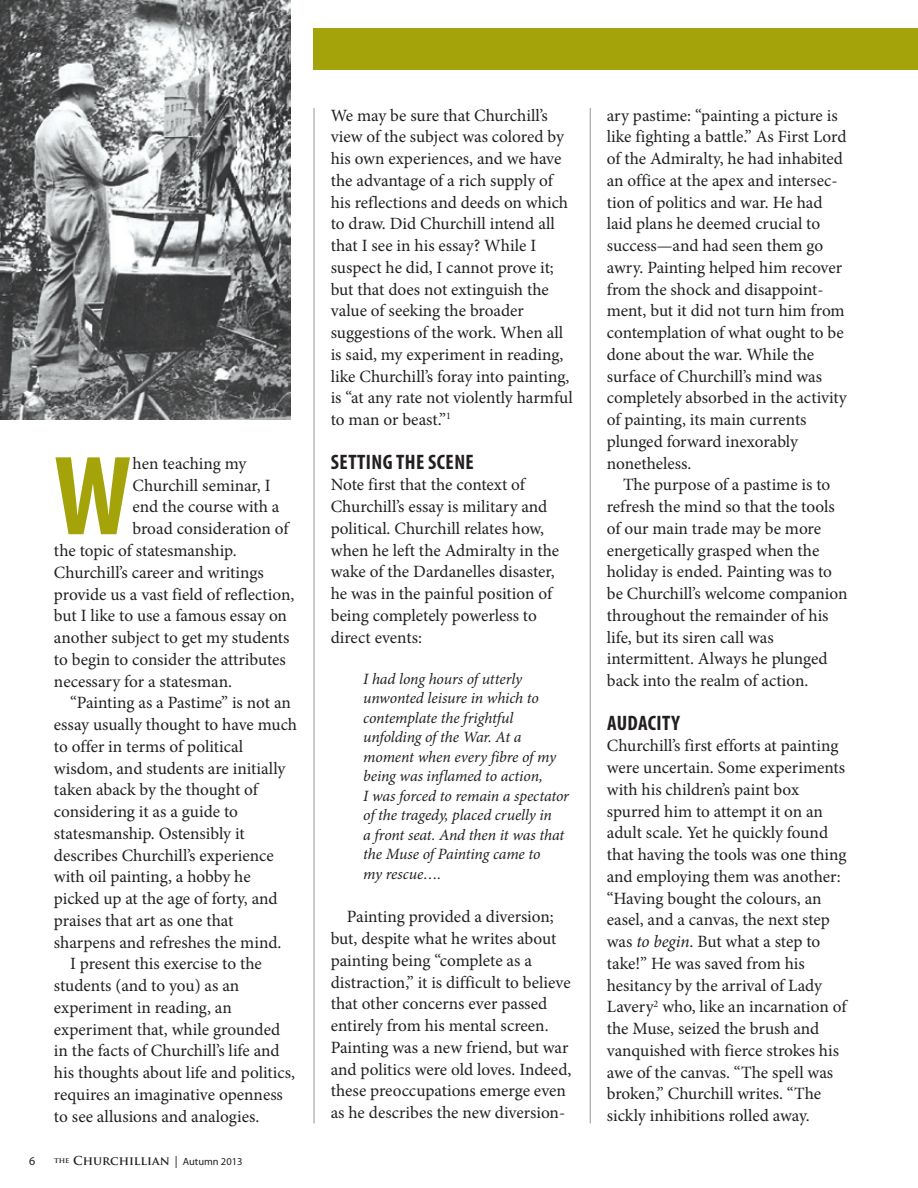
<style>
.page{position:relative;width:918px;height:1188px;background:#fff}
.page>*{position:absolute;margin:0;border:0;box-sizing:border-box;transform-origin:0 0}
.t1{font:700 condensed 114px "Myriad Pro";color:#a4a30a}
.t2{font:700 condensed 21px "Myriad Pro";letter-spacing:.02em;color:#231f20}
.t3{font:17.25px/21.8px "Minion Pro";color:#231f20}
.t4{font:italic 15.75px/19.5px "Minion Pro";letter-spacing:-.01em;color:#231f20}
.t5{font:700 12px "Trajan Pro";color:#231f20}
.t6{font:12px "Myriad Pro";color:#231f20}
.s1{font-family:"Myriad Pro";font-weight:400}
.s2{font-family:"Myriad Pro";font-weight:400;font-size:10.5px}
.s3{font-style:italic}
</style>
<div class="page">
<img style="left:0;top:0;width:290px;height:420px">
<div style="left:314px;top:28px;width:604px;height:42px;background:#a4a30a"></div>
<hr style="left:314px;top:108px;width:1px;height:1015px;background:#939598">
<hr style="left:590px;top:108px;width:1px;height:1015px;background:#939598">
<h1 class="t1" style="left:54px;top:425px;width:79px">W</h1>
<p class="t3" style="left:133px;top:453px;width:115px">hen teaching my</p>
<p class="t3" style="left:133px;top:474px;width:140px">Churchill seminar, I</p>
<p class="t3" style="left:133px;top:496px;width:148px">end the course with a</p>
<p class="t3" style="left:133px;top:518px;width:159px">broad consideration of</p>
<p class="t3" style="left:54px;top:540px;width:184px">the topic of statesmanship.</p>
<p class="t3" style="left:54px;top:561px;width:211px">Churchill’s career and writings</p>
<p class="t3" style="left:54px;top:583px;width:242px">provide us a vast field of reflection,</p>
<p class="t3" style="left:54px;top:605px;width:235px">but I like to use a famous essay on</p>
<p class="t3" style="left:54px;top:627px;width:237px">another subject to get my students</p>
<p class="t3" style="left:54px;top:648px;width:233px">to begin to consider the attributes</p>
<p class="t3" style="left:54px;top:670px;width:180px">necessary for a statesman.</p>
<p class="t3" style="left:70px;top:692px;width:222px">“Painting as a Pastime” is not an</p>
<p class="t3" style="left:54px;top:714px;width:245px">essay usually thought to have much</p>
<p class="t3" style="left:54px;top:735px;width:191px">to offer in terms of political</p>
<p class="t3" style="left:54px;top:757px;width:233px">wisdom, and students are initially</p>
<p class="t3" style="left:54px;top:779px;width:207px">taken aback by the thought of</p>
<p class="t3" style="left:54px;top:801px;width:186px">considering it as a guide to</p>
<p class="t3" style="left:54px;top:822px;width:192px">statesmanship. Ostensibly it</p>
<p class="t3" style="left:54px;top:844px;width:221px">describes Churchill’s experience</p>
<p class="t3" style="left:54px;top:866px;width:198px">with oil painting, a hobby he</p>
<p class="t3" style="left:54px;top:888px;width:225px">picked up at the age of forty, and</p>
<p class="t3" style="left:54px;top:909px;width:181px">praises that art as one that</p>
<p class="t3" style="left:54px;top:931px;width:229px">sharpens and refreshes the mind.</p>
<p class="t3" style="left:70px;top:953px;width:193px">I present this exercise to the</p>
<p class="t3" style="left:54px;top:975px;width:187px">students (and to you) as an</p>
<p class="t3" style="left:54px;top:996px;width:179px">experiment in reading, an</p>
<p class="t3" style="left:54px;top:1018px;width:228px">experiment that, while grounded</p>
<p class="t3" style="left:54px;top:1040px;width:227px">in the facts of Churchill’s life and</p>
<p class="t3" style="left:54px;top:1062px;width:243px">his thoughts about life and politics,</p>
<p class="t3" style="left:54px;top:1084px;width:230px">requires an imaginative openness</p>
<p class="t3" style="left:54px;top:1105px;width:207px">to see allusions and analogies.</p>
<p class="t6" style="left:29px;top:1154px;width:8px">6</p>
<p class="t5" style="left:54px;top:1153px;width:190px"><sup>THE</sup> CHURCHILLIAN <span class="s1">|</span> <span class="s2">Autumn 2013</span></p>
<p class="t3" style="left:331px;top:104px;width:244px">We may be sure that Churchill’s view of the subject was colored by his own experiences, and we have the advantage of a rich supply of his reflections and deeds on which to draw. Did Churchill intend all that I see in his essay? While I suspect he did, I cannot prove it; but that does not extinguish the value of seeking the broader suggestions of the work. When all is said, my experiment in reading, like Churchill’s foray into painting, is “at any rate not violently harmful to man or beast.”<sup>1</sup></p>
<p class="t2" style="left:331px;top:448px;width:143px">SETTING THE SCENE</p>
<p class="t3" style="left:331px;top:474px;width:230px">Note first that the context of<br>Churchill’s essay is military and political. Churchill relates how, when he left the Admiralty in the wake of the Dardanelles disaster, he was in the painful position of being completely powerless to direct events:</p>
<p class="t4" style="left:363px;top:669px;width:207px">I had long hours of utterly unwonted leisure in which to contemplate the frightful unfolding of the War. At a moment when every fibre of my being was inflamed to action,<br>I was forced to remain a spectator of the tragedy, placed cruelly in<br>a front seat. And then it was that the Muse of Painting came to<br>my rescue….</p>
<p class="t3" style="left:331px;top:906px;width:242px;text-indent:16px">Painting provided a diversion; but, despite what he writes about painting being “complete as a distraction,” it is difficult to believe that other concerns ever passed entirely from his mental screen.<br>Painting was a new friend, but war and politics were old loves. Indeed, these preoccupations emerge even as he describes the new diversion-</p>
<p class="t3" style="left:607px;top:104px;width:242px">ary pastime: “painting a picture is like fighting a battle.” As First Lord of the Admiralty, he had inhabited an office at the apex and intersec&shy;tion of politics and war. He had laid plans he deemed crucial to success—and had seen them go awry. Painting helped him recover from the shock and disappoint&shy;ment, but it did not turn him from contemplation of what ought to be done about the war. While the surface of Churchill’s mind was completely absorbed in the activity of painting, its main currents plunged forward inexorably nonetheless.</p>
<p class="t3" style="left:607px;top:474px;width:242px;text-indent:16px">The purpose of a pastime is to refresh the mind so that the tools of our main trade may be more energetically grasped when the holiday is ended. Painting was to be Churchill’s welcome companion throughout the remainder of his life, but its siren call was intermittent. Always he plunged back into the realm of action.</p>
<p class="t2" style="left:607px;top:709px;width:74px">AU DACITY</p>
<p class="t3" style="left:607px;top:735px;width:243px">Churchill’s first efforts at painting were uncertain. Some experiments with his children’s paint box spurred him to attempt it on an adult scale. Yet he quickly found that having the tools was one thing and employing them was another: “Having bought the colours, an easel, and a canvas, the next step was <span class="s3">to begin</span>. But what a step to take!” He was saved from his hesitancy by the arrival of Lady<br>Lavery<sup>2</sup> who, like an incarnation of the Muse, seized the brush and vanquished with fierce strokes his awe of the canvas. “The spell was broken,” Churchill writes. “The sickly inhibitions rolled away.</p>
</div>
